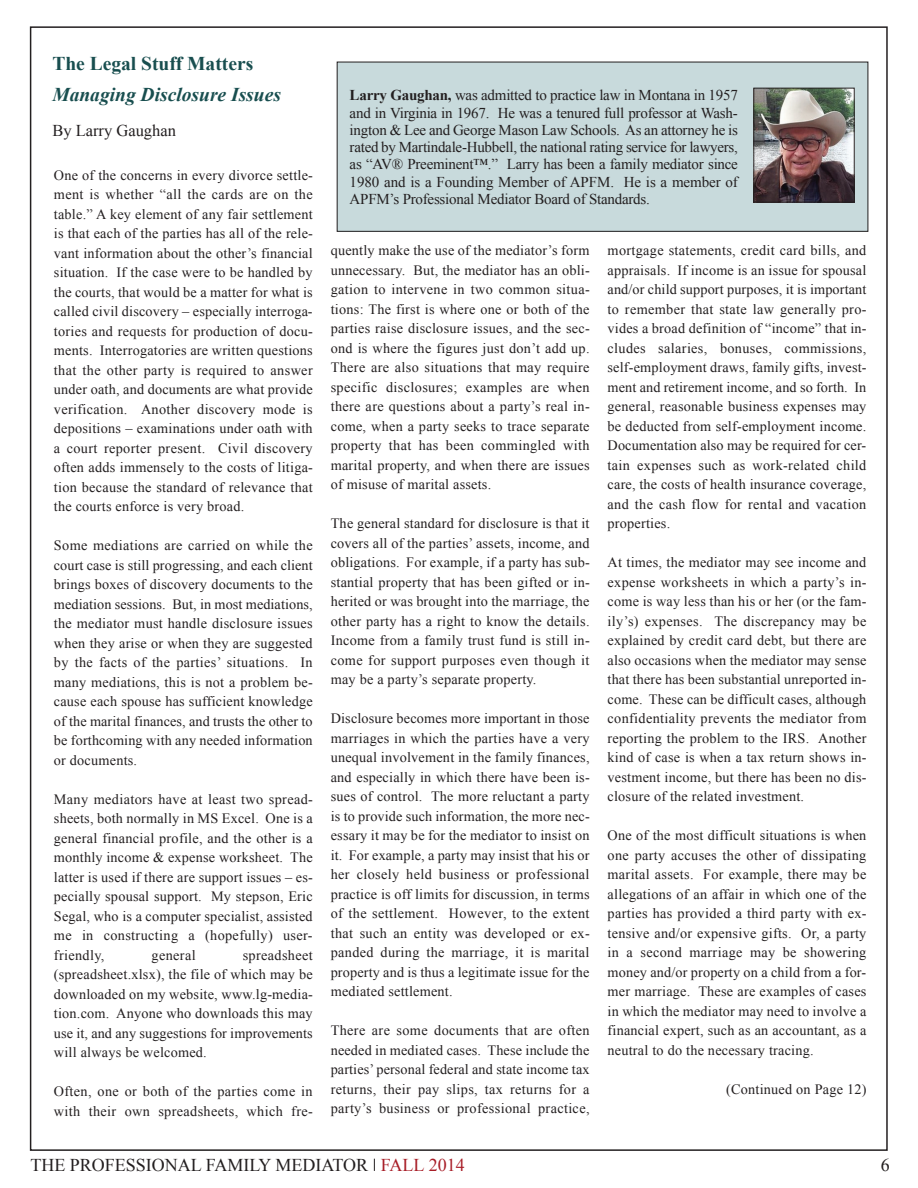
<style>
.page{position:relative;width:918px;height:1188px;background:#fff}
.page>*{position:absolute;margin:0;border:0;box-sizing:border-box;transform-origin:0 0}
.t1{font:italic 700 19.5px "Times New Roman";color:#184e4f}
.t2{font:700 19.5px "Times New Roman";color:#184e4f}
.t3{font:18px "Times New Roman";color:#231f20}
.t4{font:16.5px "Times New Roman";color:#231f20}
.t5{font:15px/17.2px "Times New Roman";letter-spacing:-.015em;color:#231f20;text-align:justify}
.t6{font:14.25px/19.5px "Times New Roman";letter-spacing:.015em;color:#231f20;text-align:justify}
.s1{font-weight:700}
.s2{color:#a81e28}
</style>
<div class="page">
<svg style="left:374px;top:1159px;width:1px;height:12px"></svg>
<div style="left:337px;top:62px;width:531px;height:169px;background:#c8dadc"></div>
<div style="left:337px;top:62px;width:531px;height:170px;border:1px solid #231f20"></div>
<img style="left:755px;top:90px;width:98px;height:110px">
<div style="left:753px;top:88px;width:102px;height:114px;border:1px solid #231f20"></div>
<h1 class="t2" style="left:52px;top:52px;width:202px">The Legal Stuff Matters</h1>
<h1 class="t1" style="left:52px;top:84px;width:230px">Managing Disclosure Issues</h1>
<p class="t4" style="left:52px;top:121px;width:125px">By Larry Gaughan</p>
<p class="t6" style="left:54px;top:165px;width:261px">One of the concerns in every divorce settle&shy;ment is whether “all the cards are on the table.” A key element of any fair settlement is that each of the parties has all of the rele&shy;vant information about the other’s financial situation. If the case were to be handled by the courts, that would be a matter for what is called civil discovery – especially interroga&shy;tories and requests for production of docu&shy;ments. Interrogatories are written questions that the other party is required to answer under oath, and documents are what provide verification. Another discovery mode is depositions – examinations under oath with a court reporter present. Civil discovery often adds immensely to the costs of litiga&shy;tion because the standard of relevance that the courts enforce is very broad.</p>
<p class="t6" style="left:54px;top:536px;width:261px">Some mediations are carried on while the court case is still progressing, and each client brings boxes of discovery documents to the mediation sessions. But, in most mediations, the mediator must handle disclosure issues when they arise or when they are suggested by the facts of the parties’ situations. In many mediations, this is not a problem be&shy;cause each spouse has sufficient knowledge of the marital finances, and trusts the other to be forthcoming with any needed information or documents.</p>
<p class="t6" style="left:54px;top:789px;width:261px">Many mediators have at least two spread&shy;sheets, both normally in MS Excel. One is a general financial profile, and the other is a monthly income &amp; expense worksheet. The latter is used if there are support issues – es&shy;pecially spousal support. My stepson, Eric Segal, who is a computer specialist, assisted me in constructing a (hopefully) user&shy;friendly,</p>
<p class="t6" style="left:54px;top:945px;width:261px;text-indent:189px">spreadsheet (spreadsheet.xlsx), the file of which may be downloaded on my website, www.lg-media&shy;tion.com. Anyone who downloads this may use it, and any suggestions for improvements will always be welcomed.</p>
<p class="t6" style="left:54px;top:1082px;width:261px">Often, one or both of the parties come in with their own spreadsheets, which fre-</p>
<p class="t6" style="left:152px;top:945px;width:46px">general</p>
<p class="t5" style="left:350px;top:87px;width:390px"><span class="s1">Larry Gaughan,</span> was admitted to practice law in Montana in 1957 and in Virginia in 1967. He was a tenured full professor at Wash&shy;ington &amp; Lee and George Mason Law Schools. As an attorney he is rated by Martindale-Hubbell, the national rating service for lawyers, as “AV® Preeminent™.” Larry has been a family mediator since 1980 and is a Founding Member of APFM. He is a member of APFM’s Professional Mediator Board of Standards.</p>
<p class="t6" style="left:331px;top:241px;width:261px">quently make the use of the mediator’s form unnecessary. But, the mediator has an obli&shy;gation to intervene in two common situa&shy;tions: The first is where one or both of the parties raise disclosure issues, and the sec&shy;ond is where the figures just don’t add up.<br>There are also situations that may require specific disclosures; examples are when there are questions about a party’s real in&shy;come, when a party seeks to trace separate property that has been commingled with marital property, and when there are issues of misuse of marital assets.</p>
<p class="t6" style="left:331px;top:514px;width:261px">The general standard for disclosure is that it covers all of the parties’ assets, income, and obligations. For example, if a party has sub&shy;stantial property that has been gifted or in&shy;herited or was brought into the marriage, the other party has a right to know the details.<br>Income from a family trust fund is still in&shy;come for support purposes even though it may be a party’s separate property.</p>
<p class="t6" style="left:331px;top:709px;width:261px">Disclosure becomes more important in those marriages in which the parties have a very unequal involvement in the family finances, and especially in which there have been is&shy;sues of control. The more reluctant a party is to provide such information, the more nec&shy;essary it may be for the mediator to insist on it. For example, a party may insist that his or her closely held business or professional practice is off limits for discussion, in terms of the settlement. However, to the extent that such an entity was developed or ex&shy;panded during the marriage, it is marital property and is thus a legitimate issue for the mediated settlement.</p>
<p class="t6" style="left:331px;top:1021px;width:260px">There are some documents that are often needed in mediated cases. These include the parties’ personal federal and state income tax returns, their pay slips, tax returns for a party’s business or professional practice,</p>
<p class="t6" style="left:608px;top:241px;width:261px">mortgage statements, credit card bills, and appraisals. If income is an issue for spousal and/or child support purposes, it is important to remember that state law generally pro&shy;vides a broad definition of “income” that in&shy;cludes salaries, bonuses, commissions, self-employment draws, family gifts, invest&shy;ment and retirement income, and so forth. In general, reasonable business expenses may be deducted from self-employment income.<br>Documentation also may be required for cer&shy;tain expenses such as work-related child care, the costs of health insurance coverage, and the cash flow for rental and vacation properties.</p>
<p class="t6" style="left:608px;top:553px;width:261px">At times, the mediator may see income and expense worksheets in which a party’s in&shy;come is way less than his or her (or the fam&shy;ily’s) expenses. The discrepancy may be explained by credit card debt, but there are also occasions when the mediator may sense that there has been substantial unreported in&shy;come. These can be difficult cases, although confidentiality prevents the mediator from reporting the problem to the IRS. Another kind of case is when a tax return shows in&shy;vestment income, but there has been no dis&shy;closure of the related investment.</p>
<p class="t6" style="left:608px;top:826px;width:261px">One of the most difficult situations is when one party accuses the other of dissipating marital assets. For example, there may be allegations of an affair in which one of the parties has provided a third party with ex&shy;tensive and/or expensive gifts. Or, a party in a second marriage may be showering money and/or property on a child from a for&shy;mer marriage. These are examples of cases in which the mediator may need to involve a financial expert, such as an accountant, as a neutral to do the necessary tracing.</p>
<p class="t6" style="left:726px;top:1079px;width:142px">(Continued on Page 12)</p>
<p class="t3" style="left:30px;top:1155px;width:436px">THE PROFESSIONAL FAMILY MEDIATOR <span class="s2">FALL 2014</span></p>
<p class="t3" style="left:881px;top:1155px;width:10px">6</p>
</div>
